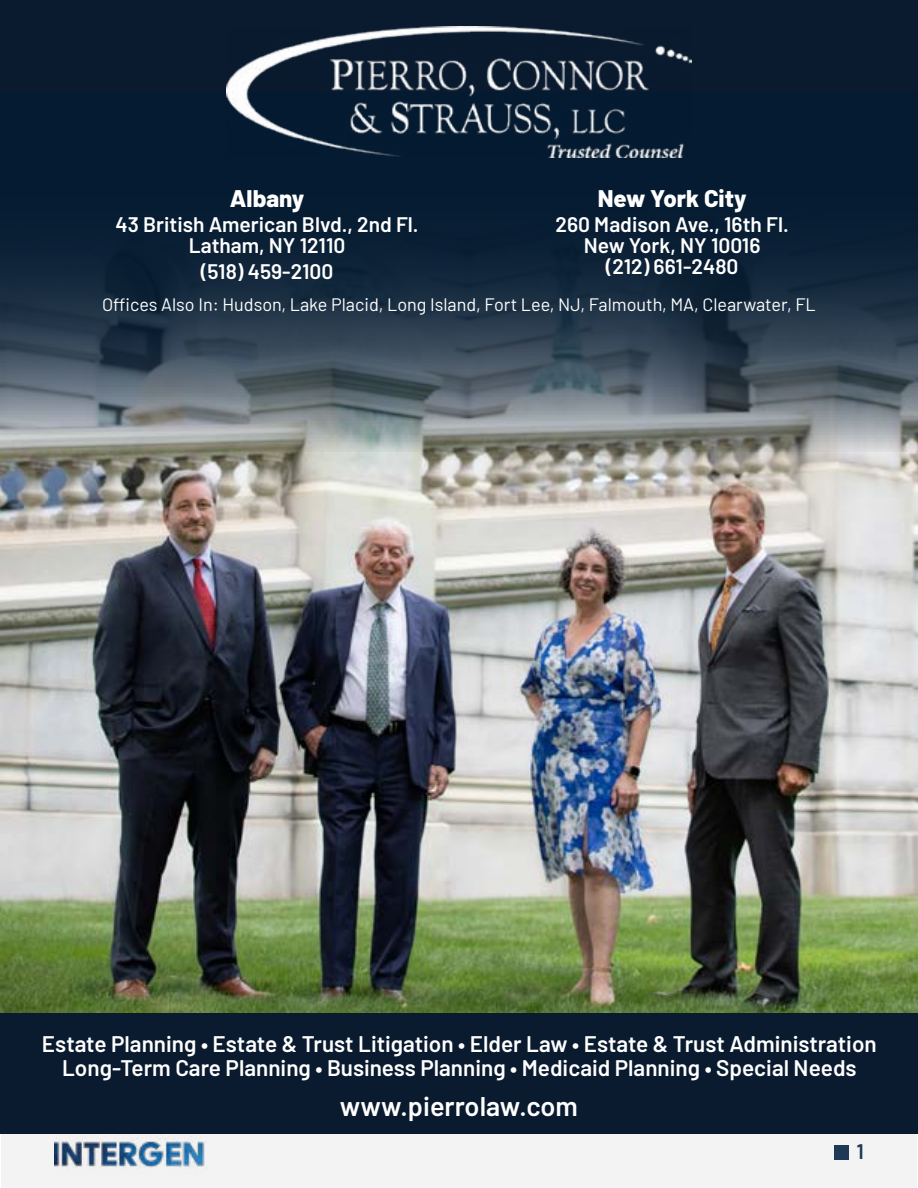
<style>
.page{position:relative;width:918px;height:1188px;background:#fff}
.page>*{position:absolute;margin:0;border:0;box-sizing:border-box;transform-origin:0 0}
.t1{font:600 27px "Barlow";color:#fff}
.t2{font:800 24px "Barlow";color:#fff}
.t3{font:600 22.5px/24px "Barlow";color:#fff;text-align:center}
.t4{font:600 21px/21px "Barlow";color:#fff;text-align:center}
.t5{font:600 21px "Barlow";color:#1f3c5a}
.t6{font:18px "Barlow";color:#fff}
</style>
<div class="page">
<img style="left:0;top:451px;width:918px;height:625px">
<div style="left:0;top:0;width:918px;height:92px;background:#0a1b2f"></div>
<svg style="left:0;top:92px;width:918px;height:359px;background:#2c3d4d"></svg>
<div style="left:0;top:1013px;width:917px;height:120px;background:#0a1b2f"></div>
<img style="left:227px;top:26px;width:465px;height:132px">
<svg style="left:1px;top:1133px;width:916px;height:55px;fill:#f3f3f3"></svg>
<p class="t2" style="left:598px;top:180px;width:150px">New York City</p>
<p class="t4" style="left:556px;top:213px;width:235px">260 Madison Ave., 16th Fl.<br>New York, NY 10016<br>(212) 661-2480</p>
<p class="t6" style="left:102px;top:292px;width:715px">Offices Also In: Hudson, Lake Placid, Long Island, Fort Lee, NJ, Falmouth, MA, Clearwater, FL</p>
<p class="t2" style="left:230px;top:180px;width:76px">Albany</p>
<p class="t4" style="left:116px;top:213px;width:305px">43 British American Blvd., 2nd Fl.<br>Latham, NY 12110</p>
<p class="t4" style="left:201px;top:259px;width:134px">(518) 459-2100</p>
<p class="t3" style="left:42px;top:1030px;width:836px">Estate Planning • Estate &amp; Trust Litigation • Elder Law • Estate &amp; Trust Administration<br>Long-Term Care Planning • Business Planning • Medicaid Planning • Special Needs</p>
<p class="t1" style="left:340px;top:1086px;width:240px">www.pierrolaw.com</p>
<p class="t5" style="left:857px;top:1136px;width:9px">1</p>
</div>
